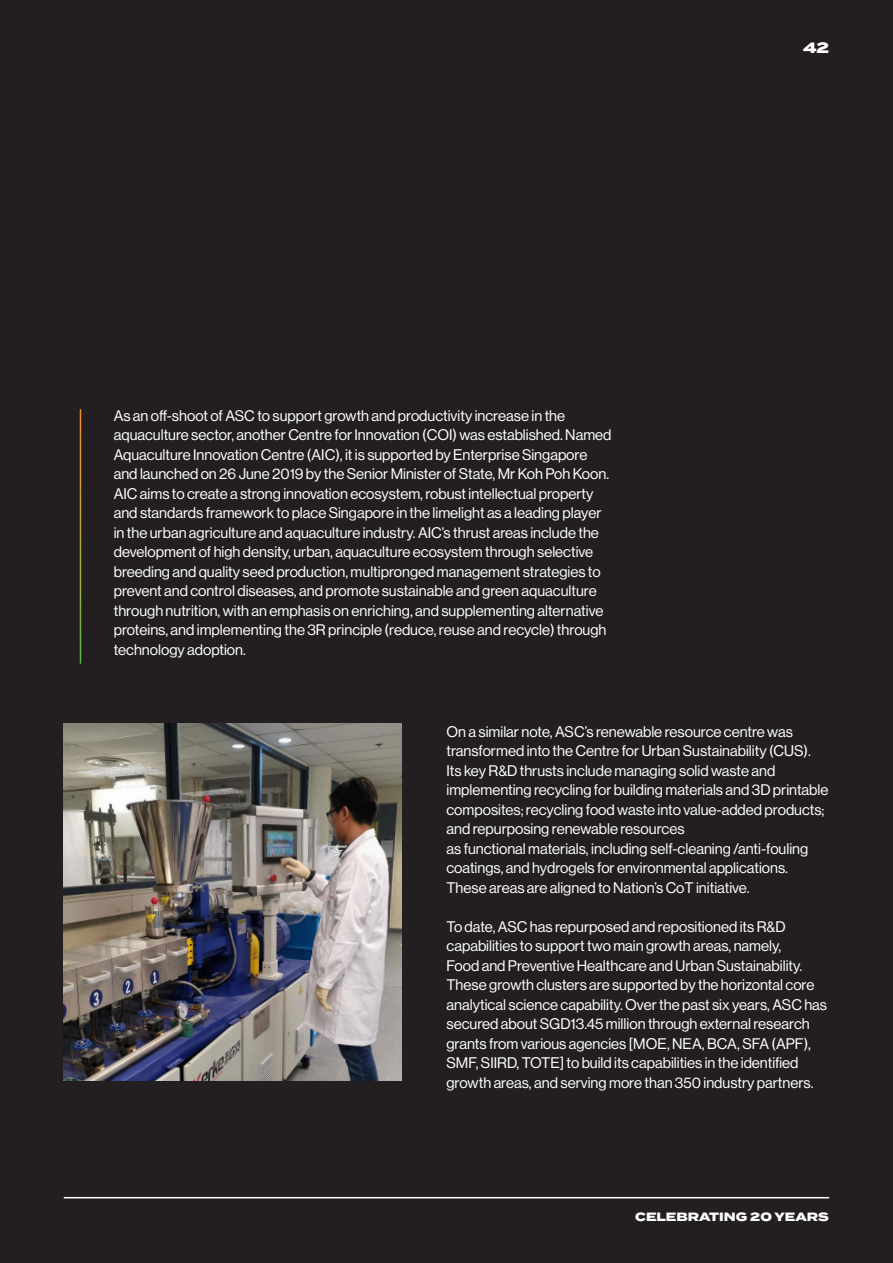
<style>
.page{position:relative;width:893px;height:1263px;background:#231f20}
.page>*{position:absolute;margin:0;border:0;box-sizing:border-box;transform-origin:0 0}
.body{font:15px/19.5px "N Haas Grotesk DS Pro 55 Rg";color:#fff}
.t1{font:800 15px "Termina";color:#fff}
.t2{font:800 12px "Termina";color:#fff}
</style>
<div class="page">
<hr style="left:64px;top:1197px;width:765px;height:1px;background:#fff">
<img style="left:64px;top:724px;width:337px;height:356px">
<hr style="left:80px;top:409px;width:1px;height:255px;background:#fff">
<p class="body" style="left:114px;top:406px;width:499px">As an off-shoot of ASC to support growth and productivity increase in the aquaculture sector, another Centre for Innovation (COI) was established. Named Aquaculture Innovation Centre (AIC), it is supported by Enterprise Singapore and launched on 26 June 2019 by the Senior Minister of State, Mr Koh Poh Koon.<br>AIC aims to create a strong innovation ecosystem, robust intellectual property and standards framework to place Singapore in the limelight as a leading player in the urban agriculture and aquaculture industry. AIC’s thrust areas include the development of high density, urban, aquaculture ecosystem through selective breeding and quality seed production, multipronged management strategies to prevent and control diseases, and promote sustainable and green aquaculture through nutrition, with an emphasis on enriching, and supplementing alternative proteins, and implementing the 3R principle (reduce, reuse and recycle) through technology adoption.</p>
<p class="t1" style="left:803px;top:37px;width:28px">42</p>
<p class="body" style="left:446px;top:722px;width:383px">On a similar note, ASC’s renewable resource centre was transformed into the Centre for Urban Sustainability (CUS).<br>Its key R&amp;D thrusts include managing solid waste and implementing recycling for building materials and 3D printable composites; recycling food waste into value-added products; and repurposing renewable resources</p>
<p class="body" style="left:446px;top:839px;width:363px">as functional materials, including self-cleaning /anti-fouling coatings, and hydrogels for environmental applications.<br>These areas are aligned to Nation’s CoT initiative.</p>
<p class="body" style="left:446px;top:917px;width:382px">To date, ASC has repurposed and repositioned its R&amp;D capabilities to support two main growth areas, namely,<br>Food and Preventive Healthcare and Urban Sustainability.<br>These growth clusters are supported by the horizontal core analytical science capability. Over the past six years, ASC has secured about SGD13.45 million through external research grants from various agencies [MOE, NEA, BCA, SFA (APF), SMF, SIIRD, TOTE] to build its capabilities in the identified growth areas, and serving more than 350 industry partners.</p>
<p class="t2" style="left:635px;top:1208px;width:195px">CELEBRATING 20 YEARS</p>
</div>
